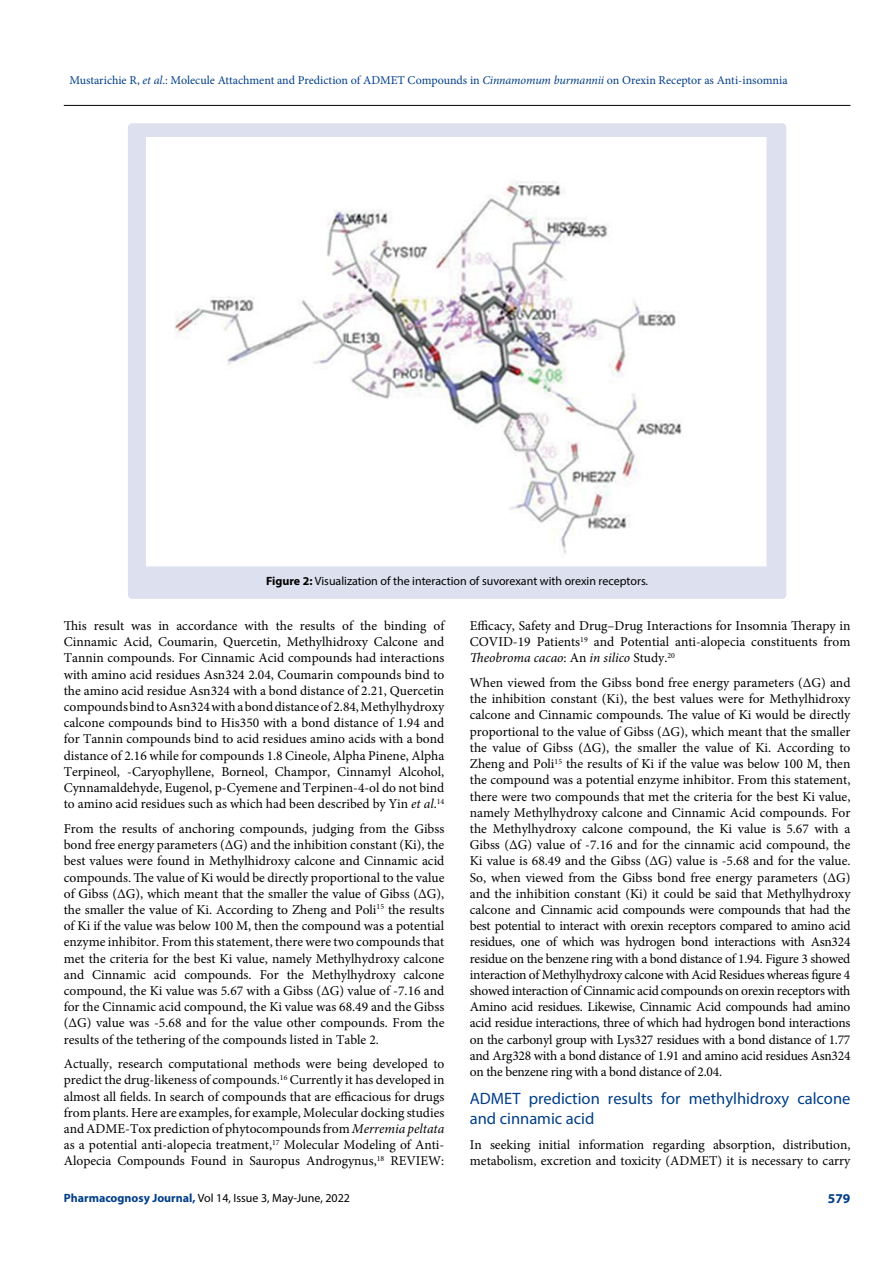
<style>
.page{position:relative;width:893px;height:1263px;background:#fff}
.page>*{position:absolute;margin:0;border:0;box-sizing:border-box;transform-origin:0 0}
.t1{font:16.5px/19.8px "Myriad Pro";color:#003e88}
.t2{font:13.5px/16.2px "Minion Pro";color:#000;text-align:justify}
.t3{font:700 13.5px "Myriad Pro";color:#003e88}
.t4{font:12px "Minion Pro";color:#003e88}
.t5{font:12px "Myriad Pro";color:#000}
.s1{font-style:italic}
.s2{font-weight:700}
.s3{font-weight:700;color:#003e88}
</style>
<div class="page">
<hr style="left:64px;top:105px;width:786px;height:1px;background:#000">
<div style="left:128px;top:123px;width:658px;height:476px;background:#dde0ef;border-radius:4px"></div>
<img style="left:146px;top:137px;width:621px;height:430px">
<p class="t4" style="left:69px;top:72px;width:720px">Mustarichie R, <span class="s1">et al</span>.: Molecule Attachment and Prediction of ADMET Compounds in <span class="s1">Cinnamomum burmannii</span> on Orexin Receptor as Anti-insomnia</p>
<p class="t5" style="left:266px;top:573px;width:383px"><span class="s2">Figure 2:</span> Visualization of the interaction of suvorexant with orexin receptors.</p>
<p class="t2" style="left:64px;top:618px;width:382px">This result was in accordance with the results of the binding of Cinnamic Acid, Coumarin, Quercetin, Methylhidroxy Calcone and Tannin compounds. For Cinnamic Acid compounds had interactions with amino acid residues Asn324 2.04, Coumarin compounds bind to the amino acid residue Asn324 with a bond distance of 2.21, Quercetin compounds bind to Asn324 with a bond distance of 2.84, Methylhydroxy calcone compounds bind to His350 with a bond distance of 1.94 and for Tannin compounds bind to acid residues amino acids with a bond distance of 2.16 while for compounds 1.8 Cineole, Alpha Pinene, Alpha Terpineol, -Caryophyllene, Borneol, Champor, Cinnamyl Alcohol, Cynnamaldehyde, Eugenol, p-Cyemene and Terpinen-4-ol do not bind to amino acid residues such as which had been described by Yin <span class="s1">et al</span>.<sup>14</sup></p>
<p class="t2" style="left:64px;top:820px;width:382px">From the results of anchoring compounds, judging from the Gibss bond free energy parameters (ΔG) and the inhibition constant (Ki), the best values were found in Methylhidroxy calcone and Cinnamic acid compounds. The value of Ki would be directly proportional to the value of Gibss (ΔG), which meant that the smaller the value of Gibss (ΔG), the smaller the value of Ki. According to Zheng and Poli<sup>15</sup> the results of Ki if the value was below 100 M, then the compound was a potential enzyme inhibitor. From this statement, there were two compounds that met the criteria for the best Ki value, namely Methylhydroxy calcone and Cinnamic acid compounds. For the Methylhydroxy calcone compound, the Ki value was 5.67 with a Gibss (ΔG) value of -7.16 and for the Cinnamic acid compound, the Ki value was 68.49 and the Gibss (ΔG) value was -5.68 and for the value other compounds. From the results of the tethering of the compounds listed in Table 2.</p>
<p class="t2" style="left:64px;top:1056px;width:382px">Actually, research computational methods were being developed to predict the drug-likeness of compounds.<sup>16</sup> Currently it has developed in almost all fields. In search of compounds that are efficacious for drugs from plants. Here are examples, for example, Molecular docking studies and ADME‑Tox prediction of phytocompounds from <span class="s1">Merremia peltata </span>as a potential anti‑alopecia treatment,<sup>17</sup> Molecular Modeling of Anti-Alopecia Compounds Found in Sauropus Androgynus,<sup>18</sup> REVIEW:</p>
<p class="t5" style="left:64px;top:1190px;width:288px"><span class="s3">Pharmacognosy Journal,</span> Vol 14, Issue 3, May-June, 2022</p>
<p class="t2" style="left:470px;top:618px;width:382px">Efficacy, Safety and Drug–Drug Interactions for Insomnia Therapy in COVID-19 Patients<sup>19</sup> and Potential anti-alopecia constituents from <span class="s1">Theobroma cacao</span>: An <span class="s1">in silico</span> Study.<sup>20</sup></p>
<p class="t2" style="left:470px;top:675px;width:382px">When viewed from the Gibss bond free energy parameters (ΔG) and the inhibition constant (Ki), the best values were for Methylhidroxy calcone and Cinnamic compounds. The value of Ki would be directly proportional to the value of Gibss (ΔG), which meant that the smaller the value of Gibss (ΔG), the smaller the value of Ki. According to Zheng and Poli<sup>15</sup> the results of Ki if the value was below 100 M, then the compound was a potential enzyme inhibitor. From this statement, there were two compounds that met the criteria for the best Ki value, namely Methylhydroxy calcone and Cinnamic Acid compounds. For the Methylhydroxy calcone compound, the Ki value is 5.67 with a Gibss (ΔG) value of -7.16 and for the cinnamic acid compound, the Ki value is 68.49 and the Gibss (ΔG) value is -5.68 and for the value.<br>So, when viewed from the Gibss bond free energy parameters (ΔG) and the inhibition constant (Ki) it could be said that Methylhydroxy calcone and Cinnamic acid compounds were compounds that had the best potential to interact with orexin receptors compared to amino acid residues, one of which was hydrogen bond interactions with Asn324 residue on the benzene ring with a bond distance of 1.94. Figure 3 showed interaction of Methylhydroxy calcone with Acid Residues whereas figure 4 showed interaction of Cinnamic acid compounds on orexin receptors with Amino acid residues. Likewise, Cinnamic Acid compounds had amino acid residue interactions, three of which had hydrogen bond interactions on the carbonyl group with Lys327 residues with a bond distance of 1.77 and Arg328 with a bond distance of 1.91 and amino acid residues Asn324 on the benzene ring with a bond distance of 2.04.</p>
<p class="t1" style="left:470px;top:1088px;width:382px">ADMET prediction results for methylhidroxy calcone and cinnamic acid</p>
<p class="t2" style="left:470px;top:1136px;width:382px">In seeking initial information regarding absorption, distribution, metabolism, excretion and toxicity (ADMET) it is necessary to carry</p>
<p class="t3" style="left:828px;top:1189px;width:24px">579</p>
</div>
